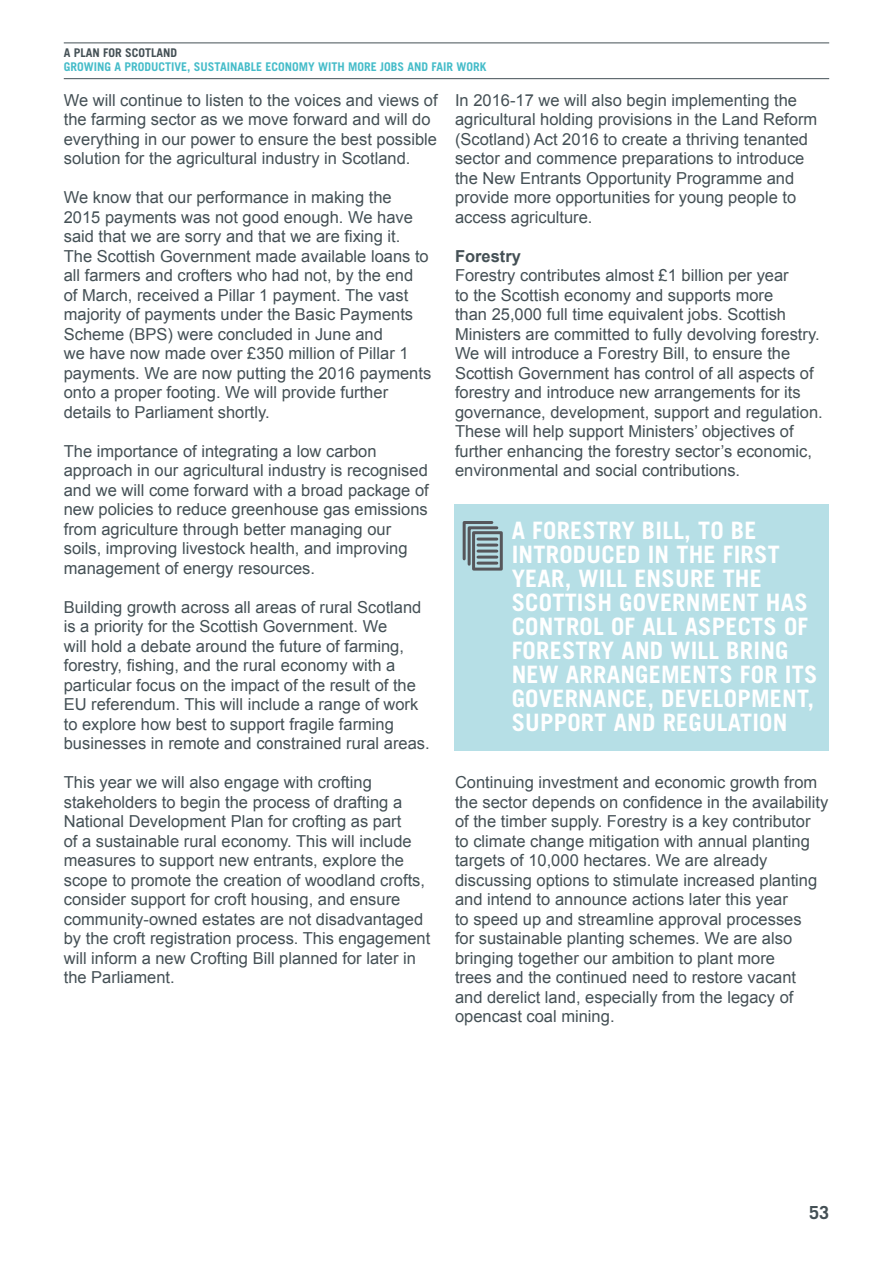
<style>
.page{position:relative;width:893px;height:1263px;background:#fff}
.page>*{position:absolute;margin:0;border:0;box-sizing:border-box;transform-origin:0 0}
.t1{font:700 24px/24px "Trade Gothic LT";letter-spacing:.01em;color:#fff}
.t2{font:700 18px "Trade Gothic LT";color:#445055}
.t3{font:16.5px/19.5px "Arial";color:#445055}
.t4{font:700 16.5px "Arial";color:#445055}
.t5{font:700 12px "Trade Gothic LT";color:#45bcc9}
.t6{font:700 12px "Trade Gothic LT";color:#445055}
</style>
<div class="page">
<hr style="left:64px;top:43px;width:765px;height:1px;background:#445055">
<hr style="left:64px;top:78px;width:765px;height:1px;background:#445055">
<div style="left:454px;top:504px;width:374px;height:247px;background:#b6dfe6"></div>
<svg style="left:462px;top:521px;width:41px;height:50px"></svg>
<p class="t6" style="left:64px;top:46px;width:115px">A PLAN FOR SCOTLAND</p>
<p class="t5" style="left:64px;top:59px;width:424px">GROWING A PRODUCTIVE, SUSTAINABLE ECONOMY WITH MORE JOBS AND FAIR WORK</p>
<p class="t3" style="left:64px;top:90px;width:375px">We will continue to listen to the voices and views of the farming sector as we move forward and will do everything in our power to ensure the best possible solution for the agricultural industry in Scotland.</p>
<p class="t3" style="left:64px;top:188px;width:369px">We know that our performance in making the 2015 payments was not good enough. We have said that we are sorry and that we are fixing it.<br>The Scottish Government made available loans to all farmers and crofters who had not, by the end<br>of March, received a Pillar 1 payment. The vast majority of payments under the Basic Payments Scheme (BPS) were concluded in June and<br>we have now made over £350 million of Pillar 1 payments. We are now putting the 2016 payments onto a proper footing. We will provide further details to Parliament shortly.</p>
<p class="t3" style="left:64px;top:441px;width:366px">The importance of integrating a low carbon approach in our agricultural industry is recognised and we will come forward with a broad package of new policies to reduce greenhouse gas emissions from agriculture through better managing our soils, improving livestock health, and improving management of energy resources.</p>
<p class="t3" style="left:64px;top:597px;width:367px">Building growth across all areas of rural Scotland is a priority for the Scottish Government. We<br>will hold a debate around the future of farming, forestry, fishing, and the rural economy with a particular focus on the impact of the result of the EU referendum. This will include a range of work to explore how best to support fragile farming businesses in remote and constrained rural areas.</p>
<p class="t3" style="left:64px;top:773px;width:368px">This year we will also engage with crofting stakeholders to begin the process of drafting a National Development Plan for crofting as part<br>of a sustainable rural economy. This will include measures to support new entrants, explore the scope to promote the creation of woodland crofts, consider support for croft housing, and ensure community-owned estates are not disadvantaged by the croft registration process. This engagement will inform a new Crofting Bill planned for later in the Parliament.</p>
<p class="t3" style="left:455px;top:90px;width:364px">In 2016-17 we will also begin implementing the agricultural holding provisions in the Land Reform (Scotland) Act 2016 to create a thriving tenanted sector and commence preparations to introduce the New Entrants Opportunity Programme and provide more opportunities for young people to access agriculture.</p>
<p class="t4" style="left:455px;top:245px;width:68px">Forestry</p>
<p class="t3" style="left:455px;top:266px;width:369px">Forestry contributes almost £1 billion per year<br>to the Scottish economy and supports more<br>than 25,000 full time equivalent jobs. Scottish Ministers are committed to fully devolving forestry.<br>We will introduce a Forestry Bill, to ensure the Scottish Government has control of all aspects of forestry and introduce new arrangements for its governance, development, support and regulation.<br>These will help support Ministers’ objectives of further enhancing the forestry sector’s economic, environmental and social contributions.</p>
<h1 class="t1" style="left:512px;top:518px;width:307px">A FORESTRY BILL, TO BE<br>INTRODUCED IN THE FIRST<br>YEAR, WILL ENSURE THE<br>SCOTTISH GOVERNMENT HAS<br>CONTROL OF ALL ASPECTS OF<br>FORESTRY AND WILL BRING<br>NEW ARRANGEMENTS FOR ITS<br>GOVERNANCE, DEVELOPMENT,<br>SUPPORT AND REGULATION</h1>
<p class="t3" style="left:455px;top:773px;width:375px">Continuing investment and economic growth from the sector depends on confidence in the availability of the timber supply. Forestry is a key contributor to climate change mitigation with annual planting targets of 10,000 hectares. We are already discussing options to stimulate increased planting and intend to announce actions later this year<br>to speed up and streamline approval processes<br>for sustainable planting schemes. We are also bringing together our ambition to plant more<br>trees and the continued need to restore vacant<br>and derelict land, especially from the legacy of opencast coal mining.</p>
<p class="t2" style="left:809px;top:1201px;width:22px">53</p>
</div>
